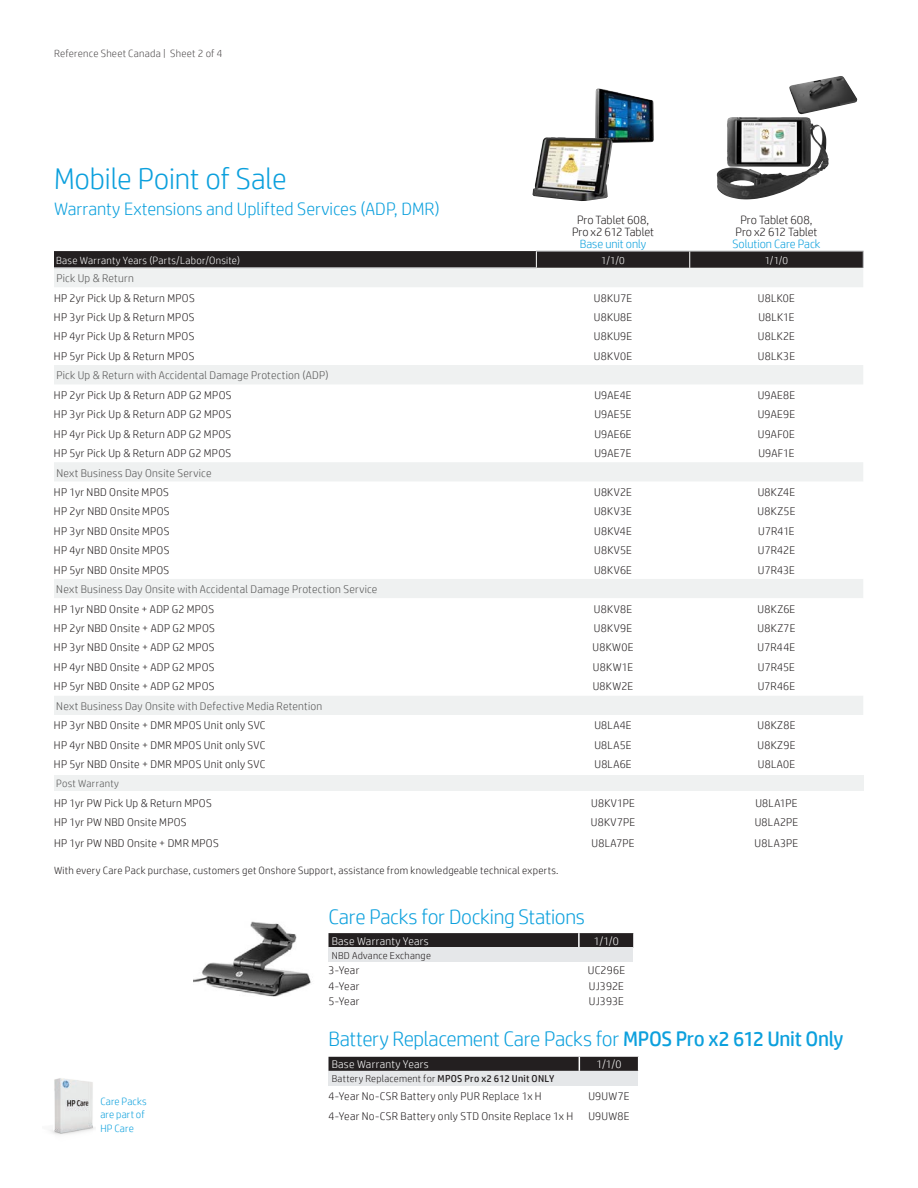
<style>
.page{position:relative;width:918px;height:1188px;background:#fff}
.page>*{position:absolute;margin:0;border:0;box-sizing:border-box;transform-origin:0 0}
.t1{font:300 30px "HP Simplified";letter-spacing:-.01em;color:#0ca0dd}
.t2{font:300 21px "HP Simplified";letter-spacing:-.015em;color:#0ca0dd}
.t3{font:300 18px "HP Simplified";letter-spacing:-.005em;color:#0ca0dd}
.t4{font:300 12px/12px "HP Simplified";letter-spacing:-.01em;color:#231f20;text-align:center}
.t5{font:300 12px "HP Simplified";color:#0ca0dd}
.t6{font:300 11.25px "HP Simplified";letter-spacing:.025em;color:#231f20}
.t7{font:300 11.25px "HP Simplified";letter-spacing:.02em;color:#555}
.t8{font:300 11.25px "HP Simplified";letter-spacing:.025em;color:#fff}
.t9{font:300 10.5px "HP Simplified";letter-spacing:.025em;color:#231f20}
.t10{font:300 10.5px "HP Simplified";letter-spacing:.025em;color:#fff}
.t11{font:300 10.5px/13.5px "HP Simplified";letter-spacing:.015em;color:#0ca0dd}
.t12{font:300 10.5px "HP Simplified";letter-spacing:.025em;color:#555}
.t13{font:300 10.05px "HP Simplified";letter-spacing:.025em;color:#231f20}
.s1{font-weight:400}
</style>
<div class="page">
<svg style="left:54px;top:268px;width:809px;height:116px"></svg>
<div style="left:54px;top:462px;width:809px;height:19px;background:#eff1f1"></div>
<svg style="left:54px;top:579px;width:809px;height:136px"></svg>
<svg style="left:54px;top:251px;width:810px;height:17px;background:#2b2829"></svg>
<div style="left:54px;top:775px;width:809px;height:16px;background:#eff1f1"></div>
<img style="left:595px;top:88px;width:59px;height:55px">
<img style="left:789px;top:76px;width:68px;height:38px">
<img style="left:727px;top:117px;width:93px;height:50px">
<img style="left:532px;top:137px;width:81px;height:64px">
<img style="left:50px;top:1078px;width:45px;height:57px">
<svg style="left:328px;top:933px;width:306px;height:14px;background:#262223"></svg>
<div style="left:328px;top:948px;width:305px;height:14px;background:#e5e7e9"></div>
<img style="left:193px;top:921px;width:118px;height:76px">
<svg style="left:328px;top:1057px;width:311px;height:14px;background:#272425"></svg>
<div style="left:328px;top:1071px;width:310px;height:14px;background:#e5e7e9"></div>
<p class="t9" style="left:54px;top:47px;width:170px">Reference Sheet Canada | Sheet 2 of 4</p>
<h1 class="t1" style="left:54px;top:159px;width:234px">Mobile Point of Sale</h1>
<h3 class="t3" style="left:54px;top:197px;width:387px">Warranty Extensions and Uplifted Services (ADP, DMR)</h3>
<p class="t4" style="left:572px;top:213px;width:83px">Pro Tablet 608,<br>Pro x2 612 Tablet</p>
<p class="t5" style="left:580px;top:236px;width:68px">Base unit only</p>
<p class="t4" style="left:735px;top:213px;width:83px">Pro Tablet 608,<br>Pro x2 612 Tablet</p>
<p class="t5" style="left:732px;top:236px;width:90px">Solution Care Pack</p>
<p class="t10" style="left:56px;top:253px;width:186px">Base Warranty Years (Parts/Labor/Onsite)</p>
<p class="t10" style="left:601px;top:253px;width:25px">1/1/0</p>
<p class="t10" style="left:765px;top:253px;width:25px">1/1/0</p>
<p class="t7" style="left:56px;top:271px;width:79px">Pick Up &amp; Return</p>
<p class="t6" style="left:54px;top:290px;width:142px">HP 2yr Pick Up &amp; Return MPOS</p>
<p class="t6" style="left:594px;top:290px;width:40px">U8KU7E</p>
<p class="t6" style="left:758px;top:290px;width:38px">U8LK0E</p>
<p class="t6" style="left:54px;top:310px;width:142px">HP 3yr Pick Up &amp; Return MPOS</p>
<p class="t6" style="left:594px;top:310px;width:40px">U8KU8E</p>
<p class="t6" style="left:758px;top:310px;width:38px">U8LK1E</p>
<p class="t6" style="left:54px;top:329px;width:142px">HP 4yr Pick Up &amp; Return MPOS</p>
<p class="t6" style="left:594px;top:329px;width:40px">U8KU9E</p>
<p class="t6" style="left:758px;top:329px;width:39px">U8LK2E</p>
<p class="t6" style="left:54px;top:349px;width:142px">HP 5yr Pick Up &amp; Return MPOS</p>
<p class="t6" style="left:594px;top:349px;width:40px">U8KV0E</p>
<p class="t6" style="left:758px;top:349px;width:39px">U8LK3E</p>
<p class="t7" style="left:56px;top:368px;width:274px">Pick Up &amp; Return with Accidental Damage Protection (ADP)</p>
<p class="t6" style="left:54px;top:388px;width:179px">HP 2yr Pick Up &amp; Return ADP G2 MPOS</p>
<p class="t6" style="left:594px;top:388px;width:39px">U9AE4E</p>
<p class="t6" style="left:758px;top:388px;width:39px">U9AE8E</p>
<p class="t6" style="left:54px;top:407px;width:179px">HP 3yr Pick Up &amp; Return ADP G2 MPOS</p>
<p class="t6" style="left:594px;top:407px;width:39px">U9AE5E</p>
<p class="t6" style="left:758px;top:407px;width:39px">U9AE9E</p>
<p class="t6" style="left:54px;top:426px;width:179px">HP 4yr Pick Up &amp; Return ADP G2 MPOS</p>
<p class="t6" style="left:594px;top:426px;width:39px">U9AE6E</p>
<p class="t6" style="left:758px;top:426px;width:39px">U9AF0E</p>
<p class="t6" style="left:54px;top:446px;width:179px">HP 5yr Pick Up &amp; Return ADP G2 MPOS</p>
<p class="t6" style="left:594px;top:446px;width:39px">U9AE7E</p>
<p class="t6" style="left:758px;top:446px;width:38px">U9AF1E</p>
<p class="t7" style="left:56px;top:465px;width:157px">Next Business Day Onsite Service</p>
<p class="t6" style="left:54px;top:485px;width:116px">HP 1yr NBD Onsite MPOS</p>
<p class="t6" style="left:594px;top:485px;width:39px">U8KV2E</p>
<p class="t6" style="left:758px;top:485px;width:39px">U8KZ4E</p>
<p class="t6" style="left:54px;top:504px;width:117px">HP 2yr NBD Onsite MPOS</p>
<p class="t6" style="left:594px;top:504px;width:40px">U8KV3E</p>
<p class="t6" style="left:758px;top:504px;width:39px">U8KZ5E</p>
<p class="t6" style="left:54px;top:524px;width:117px">HP 3yr NBD Onsite MPOS</p>
<p class="t6" style="left:594px;top:524px;width:39px">U8KV4E</p>
<p class="t6" style="left:758px;top:524px;width:38px">U7R41E</p>
<p class="t6" style="left:54px;top:543px;width:117px">HP 4yr NBD Onsite MPOS</p>
<p class="t6" style="left:594px;top:543px;width:39px">U8KV5E</p>
<p class="t6" style="left:758px;top:543px;width:39px">U7R42E</p>
<p class="t6" style="left:54px;top:562px;width:117px">HP 5yr NBD Onsite MPOS</p>
<p class="t6" style="left:594px;top:562px;width:39px">U8KV6E</p>
<p class="t6" style="left:758px;top:562px;width:39px">U7R43E</p>
<p class="t7" style="left:56px;top:582px;width:323px">Next Business Day Onsite with Accidental Damage Protection Service</p>
<p class="t6" style="left:54px;top:601px;width:162px">HP 1yr NBD Onsite + ADP G2 MPOS</p>
<p class="t6" style="left:594px;top:601px;width:40px">U8KV8E</p>
<p class="t6" style="left:758px;top:601px;width:39px">U8KZ6E</p>
<p class="t6" style="left:54px;top:621px;width:162px">HP 2yr NBD Onsite + ADP G2 MPOS</p>
<p class="t6" style="left:594px;top:621px;width:40px">U8KV9E</p>
<p class="t6" style="left:758px;top:621px;width:39px">U8KZ7E</p>
<p class="t6" style="left:54px;top:640px;width:162px">HP 3yr NBD Onsite + ADP G2 MPOS</p>
<p class="t6" style="left:593px;top:640px;width:42px">U8KW0E</p>
<p class="t6" style="left:758px;top:640px;width:39px">U7R44E</p>
<p class="t6" style="left:54px;top:660px;width:162px">HP 4yr NBD Onsite + ADP G2 MPOS</p>
<p class="t6" style="left:593px;top:660px;width:42px">U8KW1E</p>
<p class="t6" style="left:758px;top:660px;width:39px">U7R45E</p>
<p class="t6" style="left:54px;top:679px;width:162px">HP 5yr NBD Onsite + ADP G2 MPOS</p>
<p class="t6" style="left:593px;top:679px;width:42px">U8KW2E</p>
<p class="t6" style="left:758px;top:679px;width:39px">U7R46E</p>
<p class="t7" style="left:56px;top:699px;width:268px">Next Business Day Onsite with Defective Media Retention</p>
<p class="t6" style="left:54px;top:718px;width:213px">HP 3yr NBD Onsite + DMR MPOS Unit only SVC</p>
<p class="t6" style="left:594px;top:718px;width:39px">U8LA4E</p>
<p class="t6" style="left:757px;top:718px;width:40px">U8KZ8E</p>
<p class="t6" style="left:54px;top:737px;width:213px">HP 4yr NBD Onsite + DMR MPOS Unit only SVC</p>
<p class="t6" style="left:594px;top:737px;width:39px">U8LA5E</p>
<p class="t6" style="left:757px;top:737px;width:39px">U8KZ9E</p>
<p class="t6" style="left:54px;top:757px;width:213px">HP 5yr NBD Onsite + DMR MPOS Unit only SVC</p>
<p class="t6" style="left:594px;top:757px;width:39px">U8LA6E</p>
<p class="t6" style="left:758px;top:757px;width:39px">U8LA0E</p>
<p class="t12" style="left:56px;top:777px;width:64px">Post Warranty</p>
<p class="t6" style="left:54px;top:796px;width:159px">HP 1yr PW Pick Up &amp; Return MPOS</p>
<p class="t6" style="left:591px;top:796px;width:45px">U8KV1PE</p>
<p class="t6" style="left:755px;top:796px;width:44px">U8LA1PE</p>
<p class="t6" style="left:54px;top:815px;width:134px">HP 1yr PW NBD Onsite MPOS</p>
<p class="t6" style="left:591px;top:815px;width:46px">U8KV7PE</p>
<p class="t6" style="left:755px;top:815px;width:45px">U8LA2PE</p>
<p class="t6" style="left:54px;top:835px;width:166px">HP 1yr PW NBD Onsite + DMR MPOS</p>
<p class="t6" style="left:591px;top:835px;width:45px">U8LA7PE</p>
<p class="t6" style="left:755px;top:835px;width:45px">U8LA3PE</p>
<p class="t9" style="left:54px;top:863px;width:506px">With every Care Pack purchase, customers get Onshore Support, assistance from knowledgeable technical experts.</p>
<h2 class="t2" style="left:328px;top:903px;width:258px">Care Packs for Docking Stations</h2>
<p class="t8" style="left:332px;top:933px;width:99px">Base Warranty Years</p>
<p class="t8" style="left:594px;top:933px;width:27px">1/1/0</p>
<p class="t13" style="left:332px;top:949px;width:101px">NBD Advance Exchange</p>
<p class="t6" style="left:328px;top:963px;width:32px">3-Year</p>
<p class="t6" style="left:588px;top:963px;width:39px">UC296E</p>
<p class="t6" style="left:328px;top:978px;width:33px">4-Year</p>
<p class="t6" style="left:589px;top:978px;width:36px">UJ392E</p>
<p class="t6" style="left:328px;top:993px;width:33px">5-Year</p>
<p class="t6" style="left:589px;top:993px;width:36px">UJ393E</p>
<p class="t11" style="left:100px;top:1094px;width:48px">Care Packs are part of<br>HP Care</p>
<h2 class="t2" style="left:328px;top:1025px;width:517px">Battery Replacement Care Packs for <span class="s1">MPOS Pro x2 612 Unit Only</span></h2>
<p class="t8" style="left:332px;top:1057px;width:99px">Base Warranty Years</p>
<p class="t8" style="left:596px;top:1057px;width:27px">1/1/0</p>
<p class="t13" style="left:332px;top:1072px;width:224px">Battery Replacement for <span class="s1">MPOS Pro x2 612 Unit ONLY</span></p>
<p class="t6" style="left:328px;top:1089px;width:215px">4-Year No-CSR Battery only PUR Replace 1x H</p>
<p class="t6" style="left:588px;top:1089px;width:43px">U9UW7E</p>
<p class="t6" style="left:328px;top:1108px;width:246px">4-Year No-CSR Battery only STD Onsite Replace 1x H</p>
<p class="t6" style="left:588px;top:1108px;width:43px">U9UW8E</p>
</div>
